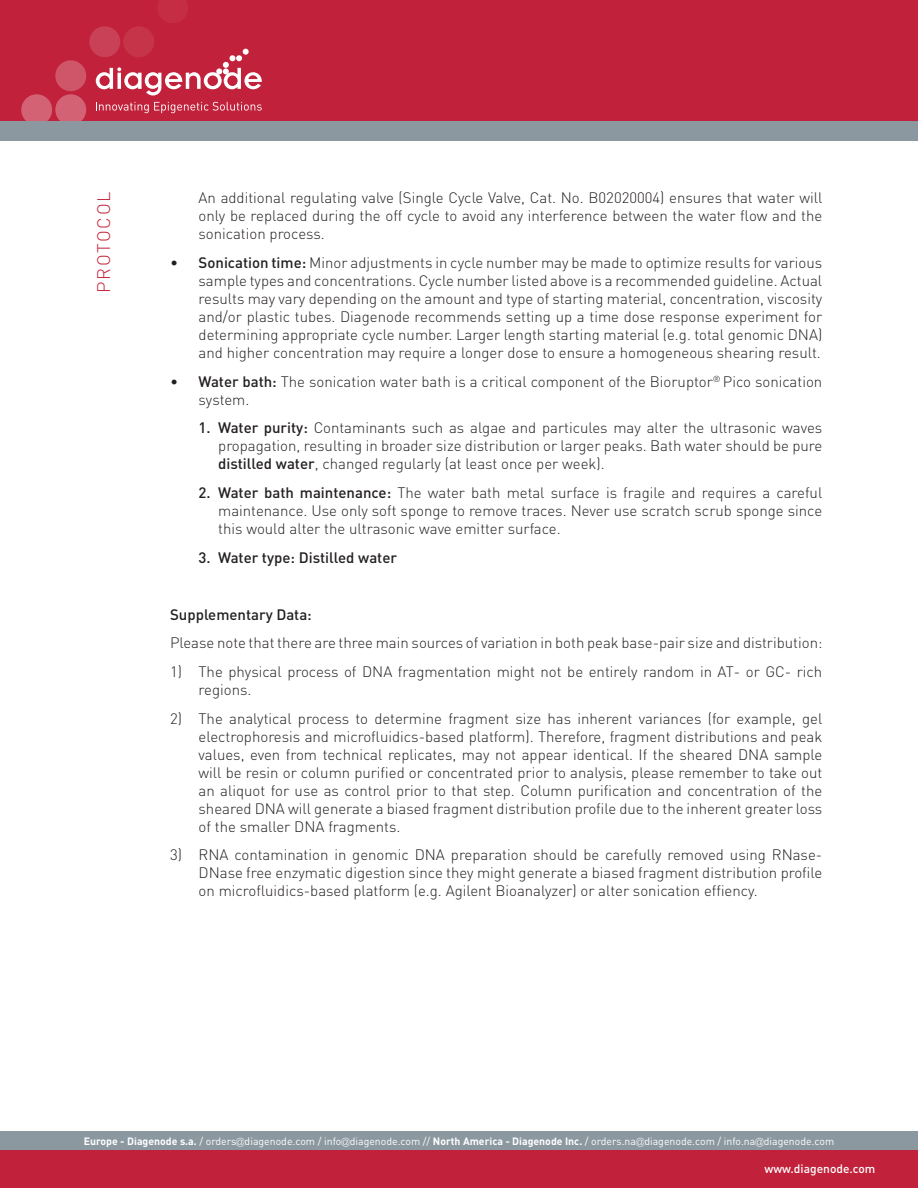
<style>
.page{position:relative;width:918px;height:1188px;background:#fff}
.page>*{position:absolute;margin:0;border:0;box-sizing:border-box;transform-origin:0 0}
.t1{font:300 18px "DIN";letter-spacing:.1em;color:#c1213a}
.t2{font:300 15px/18px "DIN";color:#231f20;text-align:justify}
.t3{font:500 15px "DIN";color:#231f20}
.t4{font:500 12px "DIN";color:#fff}
.t5{font:10.5px "DIN";color:#fff}
.s1{font-weight:500}
.s2{font-weight:700}
.s3{font-family:"Gill Sans";font-weight:300}
</style>
<div class="page">
<div style="left:0;top:1131px;width:918px;height:20px;background:#8b98a0"></div>
<div style="left:0;top:0;width:918px;height:121px;background:#c1213a"></div>
<div style="left:55px;top:94px;width:31px;height:31px;background:#d36374;border-radius:50%"></div>
<div style="left:21px;top:94px;width:31px;height:31px;background:#d36374;border-radius:50%"></div>
<div style="left:55px;top:60px;width:31px;height:31px;background:#cf5568;border-radius:50%"></div>
<div style="left:89px;top:26px;width:31px;height:31px;background:#c94156;border-radius:50%"></div>
<div style="left:123px;top:26px;width:31px;height:31px;background:#c6344a;border-radius:50%"></div>
<svg style="left:158px;top:0;width:30px;height:23px"></svg>
<div style="left:0;top:121px;width:918px;height:20px;background:#8b98a0"></div>
<div style="left:0;top:1151px;width:918px;height:37px;background:#c1213a"></div>
<svg style="left:96px;top:49px;width:166px;height:46px"></svg>
<svg style="left:96px;top:102px;width:166px;height:11px"></svg>
<p class="t1" style="left:93px;top:293px;width:103px;rotate:-90deg">PROTOCOL</p>
<p class="t2" style="left:199px;top:189px;width:625px">An additional regulating valve (Single Cycle Valve, Cat. No. B02020004) ensures that water will only be replaced during the off cycle to avoid any interference between the water flow and the sonication process.</p>
<p class="t2" style="left:199px;top:254px;width:625px;text-indent:-28px">• <span class="s1">Sonication time:</span> Minor adjustments in cycle number may be made to optimize results for various sample types and concentrations. Cycle number listed above is a recommended guideline. Actual results may vary depending on the amount and type of starting material, concentration, viscosity and/or plastic tubes. Diagenode recommends setting up a time dose response experiment for determining appropriate cycle number. Larger length starting material (e.g. total genomic DNA) and higher concentration may require a longer dose to ensure a homogeneous shearing result.</p>
<p class="t2" style="left:199px;top:372px;width:625px;text-indent:-28px">• <span class="s1">Water bath:</span> The sonication water bath is a critical component of the Bioruptor<sup>®</sup> Pico sonication system.</p>
<p class="t2" style="left:218px;top:419px;width:606px;text-indent:-20px"><span class="s1">1. Water purity:</span> Contaminants such as algae and particules may alter the ultrasonic waves propagation, resulting in broader size distribution or larger peaks. Bath water should be pure <span class="s1">distilled water</span>, changed regularly (at least once per week).</p>
<p class="t2" style="left:218px;top:483px;width:606px;text-indent:-20px"><span class="s1">2. Water bath maintenance:</span> The water bath metal surface is fragile and requires a careful maintenance. Use only soft sponge to remove traces. Never use scratch scrub sponge since this would alter the ultrasonic wave emitter surface.</p>
<p class="t3" style="left:199px;top:548px;width:200px">3. Water type: Distilled water</p>
<p class="t3" style="left:170px;top:605px;width:143px">Supplementary Data:</p>
<p class="t2" style="left:170px;top:634px;width:654px">Please note that there are three main sources of variation in both peak base-pair size and distribution:</p>
<p class="t2" style="left:199px;top:663px;width:625px;text-indent:-29px">1) The physical process of DNA fragmentation might not be entirely random in AT- or GC- rich regions.</p>
<p class="t2" style="left:199px;top:709px;width:625px;text-indent:-29px">2) The analytical process to determine fragment size has inherent variances (for example, gel electrophoresis and microfluidics-based platform). Therefore, fragment distributions and peak values, even from technical replicates, may not appear identical. If the sheared DNA sample will be resin or column purified or concentrated prior to analysis, please remember to take out an aliquot for use as control prior to that step. Column purification and concentration of the sheared DNA will generate a biased fragment distribution profile due to the inherent greater loss of the smaller DNA fragments.</p>
<p class="t2" style="left:199px;top:846px;width:625px;text-indent:-29px">3) RNA contamination in genomic DNA preparation should be carefully removed using RNase-DNase free enzymatic digestion since they might generate a biased fragment distribution profile on microfluidics-based platform (e.g. Agilent Bioanalyzer) or alter sonication effiency.</p>
<p class="t5" style="left:84px;top:1134px;width:752px"><span class="s2">Europe - Diagenode s.a.</span> / orders<span class="s3">@</span>diagenode.com / info<span class="s3">@</span>diagenode.com // <span class="s2">North America - Diagenode Inc.</span> / orders.na<span class="s3">@</span>diagenode.com / info.na<span class="s3">@</span>diagenode.com</p>
<p class="t4" style="left:764px;top:1161px;width:113px">www.diagenode.com</p>
</div>
